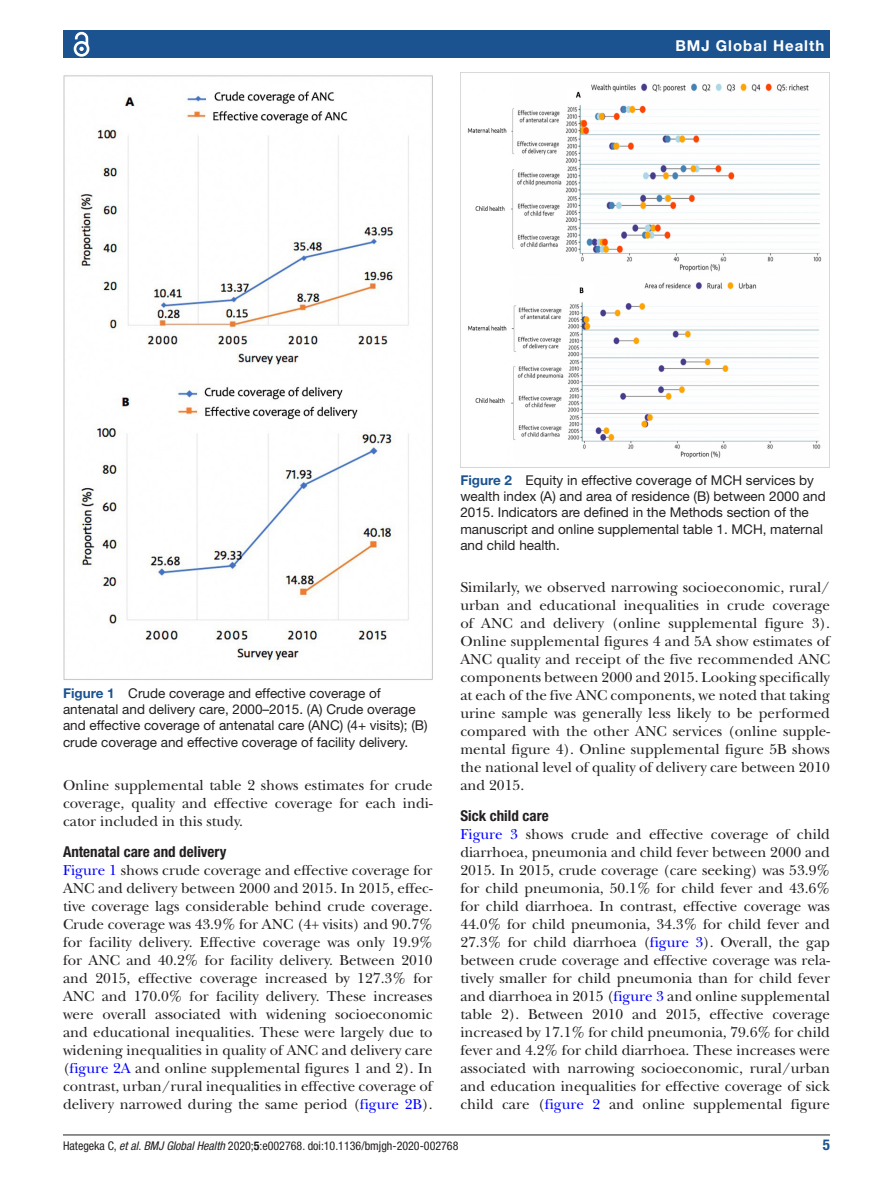
<style>
.page{position:relative;width:893px;height:1191px;background:#fff}
.page>*{position:absolute;margin:0;border:0;box-sizing:border-box;transform-origin:0 0}
.t1{font:15px/18px "New Baskerville";color:#231f20;text-align:justify}
.t2{font:700 condensed 15px "Helvetica Neue LT Std";color:#231f20}
.t3{font:700 15px "Helvetica Neue LT Std";letter-spacing:.065em;color:#fff}
.t4{font:700 condensed 15px "Helvetica Neue LT Std";color:#1b5391}
.t5{font:13.5px/16.2px "Helvetica Neue LT Std";color:#231f20}
.t6{font:condensed 12px "Helvetica Neue LT Std";color:#231f20}
.s1{font-weight:700;color:#1b5391}
.s2{color:#00f}
.s3{font-style:italic}
.s4{font-weight:700}
</style>
<div class="page">
<hr style="left:63px;top:1134px;width:767px;height:1px;background:#231f20">
<div style="left:63px;top:31px;width:767px;height:27px;background:#1b5391"></div>
<svg style="left:73px;top:31px;width:17px;height:26px"></svg>
<img style="left:63px;top:75px;width:370px;height:605px">
<img style="left:460px;top:73px;width:370px;height:394px">
<p class="t3" style="left:675px;top:36px;width:150px">BMJ Global Health</p>
<p class="t5" style="left:63px;top:685px;width:366px"><span class="s1">Figure 1</span> Crude coverage and effective coverage of antenatal and delivery care, 2000–2015. (A) Crude overage and effective coverage of antenatal care (ANC) (4+ visits); (B) crude coverage and effective coverage of facility delivery.</p>
<p class="t1" style="left:63px;top:776px;width:371px">Online supplemental table 2 shows estimates for crude coverage, quality and effective coverage for each indi&shy;cator included in this study.</p>
<p class="t2" style="left:63px;top:843px;width:165px">Antenatal care and delivery</p>
<p class="t1" style="left:63px;top:861px;width:371px"><span class="s2">Figure 1</span> shows crude coverage and effective coverage for ANC and delivery between 2000 and 2015. In 2015, effec&shy;tive coverage lags considerable behind crude coverage.<br>Crude coverage was 43.9% for ANC (4+ visits) and 90.7% for facility delivery. Effective coverage was only 19.9% for ANC and 40.2% for facility delivery. Between 2010 and 2015, effective coverage increased by 127.3% for ANC and 170.0% for facility delivery. These increases were overall associated with widening socioeconomic and educational inequalities. These were largely due to widening inequalities in quality of ANC and delivery care (<span class="s2">figure 2A</span> and online supplemental figures 1 and 2). In contrast, urban/rural inequalities in effective coverage of delivery narrowed during the same period (<span class="s2">figure 2B</span>).</p>
<p class="t5" style="left:460px;top:472px;width:367px"><span class="s1">Figure 2</span> Equity in effective coverage of MCH services by wealth index (A) and area of residence (B) between 2000 and 2015. Indicators are defined in the Methods section of the manuscript and online supplemental table 1. MCH, maternal and child health.</p>
<p class="t1" style="left:460px;top:578px;width:371px">Similarly, we observed narrowing socioeconomic, rural/ urban and educational inequalities in crude coverage of ANC and delivery (online supplemental figure 3).<br>Online supplemental figures 4 and 5A show estimates of ANC quality and receipt of the five recommended ANC components between 2000 and 2015. Looking specifically at each of the five ANC components, we noted that taking urine sample was generally less likely to be performed compared with the other ANC services (online supple&shy;mental figure 4). Online supplemental figure 5B shows the national level of quality of delivery care between 2010 and 2015.</p>
<p class="t2" style="left:460px;top:807px;width:90px">Sick child care</p>
<p class="t1" style="left:460px;top:825px;width:371px"><span class="s2">Figure 3</span> shows crude and effective coverage of child diarrhoea, pneumonia and child fever between 2000 and 2015. In 2015, crude coverage (care seeking) was 53.9% for child pneumonia, 50.1% for child fever and 43.6% for child diarrhoea. In contrast, effective coverage was 44.0% for child pneumonia, 34.3% for child fever and 27.3% for child diarrhoea (<span class="s2">figure 3</span>). Overall, the gap between crude coverage and effective coverage was rela&shy;tively smaller for child pneumonia than for child fever and diarrhoea in 2015 (<span class="s2">figure 3</span> and online supplemental table 2). Between 2010 and 2015, effective coverage increased by 17.1% for child pneumonia, 79.6% for child fever and 4.2% for child diarrhoea. These increases were associated with narrowing socioeconomic, rural/urban and education inequalities for effective coverage of sick child care (<span class="s2">figure 2</span> and online supplemental figure</p>
<p class="t6" style="left:63px;top:1138px;width:397px">Hategeka C, <span class="s3">et al</span>. <span class="s3">BMJ Global Health</span> 2020;<span class="s4">5</span>:e002768. doi:10.1136/bmjgh-2020-002768</p>
<p class="t4" style="left:823px;top:1135px;width:9px">5</p>
</div>
